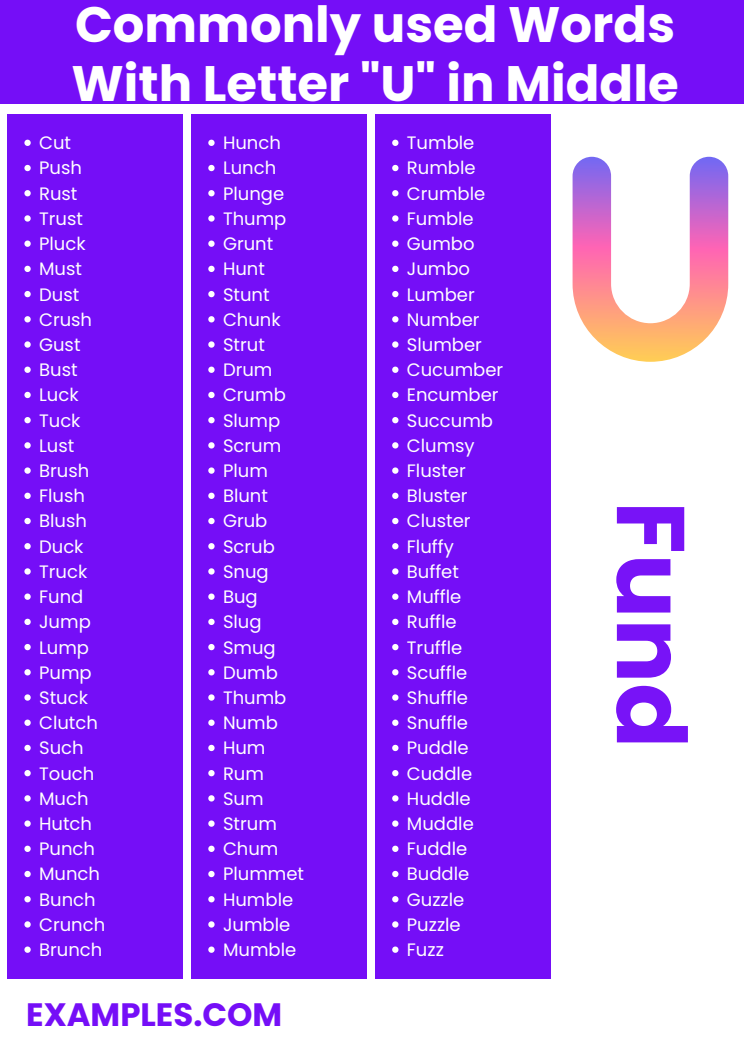
<style>
.page{position:relative;width:744px;height:1053px;background:#fff}
.page>*{position:absolute;margin:0;border:0;box-sizing:border-box;transform-origin:0 0}
.t1{font:700 96px "Poppins";color:#750ef7}
.t2{font:700 49.76px/59.1px "Poppins";color:#fff}
.t3{font:700 32.36px "Poppins";color:#750ef7}
.t4{font:18px/25.2px "Poppins";color:#fff}
</style>
<div class="page">
<div style="left:0;top:0;width:744px;height:103px;background:#750ef7"></div>
<div style="left:7px;top:114px;width:176px;height:864px;background:#750ef7"></div>
<svg style="left:24px;top:140px;width:7px;height:6px"></svg>
<svg style="left:24px;top:165px;width:7px;height:6px"></svg>
<svg style="left:24px;top:190px;width:7px;height:6px"></svg>
<svg style="left:24px;top:215px;width:7px;height:6px"></svg>
<svg style="left:24px;top:240px;width:7px;height:7px"></svg>
<svg style="left:24px;top:266px;width:7px;height:6px"></svg>
<svg style="left:24px;top:291px;width:7px;height:6px"></svg>
<svg style="left:24px;top:316px;width:7px;height:6px"></svg>
<svg style="left:24px;top:341px;width:7px;height:6px"></svg>
<svg style="left:24px;top:366px;width:7px;height:7px"></svg>
<svg style="left:24px;top:392px;width:7px;height:6px"></svg>
<svg style="left:24px;top:417px;width:7px;height:6px"></svg>
<svg style="left:24px;top:442px;width:7px;height:6px"></svg>
<svg style="left:24px;top:467px;width:7px;height:6px"></svg>
<svg style="left:24px;top:492px;width:7px;height:7px"></svg>
<svg style="left:24px;top:518px;width:7px;height:6px"></svg>
<svg style="left:24px;top:543px;width:7px;height:6px"></svg>
<svg style="left:24px;top:568px;width:7px;height:6px"></svg>
<svg style="left:24px;top:593px;width:7px;height:6px"></svg>
<svg style="left:24px;top:618px;width:7px;height:7px"></svg>
<svg style="left:24px;top:644px;width:7px;height:6px"></svg>
<svg style="left:24px;top:669px;width:7px;height:6px"></svg>
<svg style="left:24px;top:694px;width:7px;height:6px"></svg>
<svg style="left:24px;top:719px;width:7px;height:6px"></svg>
<svg style="left:24px;top:744px;width:7px;height:7px"></svg>
<svg style="left:24px;top:770px;width:7px;height:6px"></svg>
<svg style="left:24px;top:795px;width:7px;height:6px"></svg>
<svg style="left:24px;top:820px;width:7px;height:6px"></svg>
<svg style="left:24px;top:845px;width:7px;height:6px"></svg>
<svg style="left:24px;top:870px;width:7px;height:7px"></svg>
<svg style="left:24px;top:896px;width:7px;height:6px"></svg>
<svg style="left:24px;top:921px;width:7px;height:6px"></svg>
<svg style="left:24px;top:946px;width:7px;height:6px"></svg>
<div style="left:191px;top:114px;width:176px;height:864px;background:#750ef7"></div>
<svg style="left:208px;top:140px;width:7px;height:6px"></svg>
<svg style="left:208px;top:165px;width:7px;height:6px"></svg>
<svg style="left:208px;top:190px;width:7px;height:6px"></svg>
<svg style="left:208px;top:215px;width:7px;height:6px"></svg>
<svg style="left:208px;top:240px;width:7px;height:7px"></svg>
<svg style="left:208px;top:266px;width:7px;height:6px"></svg>
<svg style="left:208px;top:291px;width:7px;height:6px"></svg>
<svg style="left:208px;top:316px;width:7px;height:6px"></svg>
<svg style="left:208px;top:341px;width:7px;height:6px"></svg>
<svg style="left:208px;top:366px;width:7px;height:7px"></svg>
<svg style="left:208px;top:392px;width:7px;height:6px"></svg>
<svg style="left:208px;top:417px;width:7px;height:6px"></svg>
<svg style="left:208px;top:442px;width:7px;height:6px"></svg>
<svg style="left:208px;top:467px;width:7px;height:6px"></svg>
<svg style="left:208px;top:492px;width:7px;height:7px"></svg>
<svg style="left:208px;top:518px;width:7px;height:6px"></svg>
<svg style="left:208px;top:543px;width:7px;height:6px"></svg>
<svg style="left:208px;top:568px;width:7px;height:6px"></svg>
<svg style="left:208px;top:593px;width:7px;height:6px"></svg>
<svg style="left:208px;top:618px;width:7px;height:7px"></svg>
<svg style="left:208px;top:644px;width:7px;height:6px"></svg>
<svg style="left:208px;top:669px;width:7px;height:6px"></svg>
<svg style="left:208px;top:694px;width:7px;height:6px"></svg>
<svg style="left:208px;top:719px;width:7px;height:6px"></svg>
<svg style="left:208px;top:744px;width:7px;height:7px"></svg>
<svg style="left:208px;top:770px;width:7px;height:6px"></svg>
<svg style="left:208px;top:795px;width:7px;height:6px"></svg>
<svg style="left:208px;top:820px;width:7px;height:6px"></svg>
<svg style="left:208px;top:845px;width:7px;height:6px"></svg>
<svg style="left:208px;top:870px;width:7px;height:7px"></svg>
<svg style="left:208px;top:896px;width:7px;height:6px"></svg>
<svg style="left:208px;top:921px;width:7px;height:6px"></svg>
<svg style="left:208px;top:946px;width:7px;height:6px"></svg>
<div style="left:375px;top:114px;width:176px;height:864px;background:#750ef7"></div>
<svg style="left:392px;top:140px;width:6px;height:6px"></svg>
<svg style="left:392px;top:165px;width:6px;height:6px"></svg>
<svg style="left:392px;top:190px;width:6px;height:6px"></svg>
<svg style="left:392px;top:215px;width:6px;height:6px"></svg>
<svg style="left:392px;top:240px;width:6px;height:7px"></svg>
<svg style="left:392px;top:266px;width:6px;height:6px"></svg>
<svg style="left:392px;top:291px;width:6px;height:6px"></svg>
<svg style="left:392px;top:316px;width:6px;height:6px"></svg>
<svg style="left:392px;top:341px;width:6px;height:6px"></svg>
<svg style="left:392px;top:366px;width:6px;height:7px"></svg>
<svg style="left:392px;top:392px;width:6px;height:6px"></svg>
<svg style="left:392px;top:417px;width:6px;height:6px"></svg>
<svg style="left:392px;top:442px;width:6px;height:6px"></svg>
<svg style="left:392px;top:467px;width:6px;height:6px"></svg>
<svg style="left:392px;top:492px;width:6px;height:7px"></svg>
<svg style="left:392px;top:518px;width:6px;height:6px"></svg>
<svg style="left:392px;top:543px;width:6px;height:6px"></svg>
<svg style="left:392px;top:568px;width:6px;height:6px"></svg>
<svg style="left:392px;top:593px;width:6px;height:6px"></svg>
<svg style="left:392px;top:618px;width:6px;height:7px"></svg>
<svg style="left:392px;top:644px;width:6px;height:6px"></svg>
<svg style="left:392px;top:669px;width:6px;height:6px"></svg>
<svg style="left:392px;top:694px;width:6px;height:6px"></svg>
<svg style="left:392px;top:719px;width:6px;height:6px"></svg>
<svg style="left:392px;top:744px;width:6px;height:7px"></svg>
<svg style="left:392px;top:770px;width:6px;height:6px"></svg>
<svg style="left:392px;top:795px;width:6px;height:6px"></svg>
<svg style="left:392px;top:820px;width:6px;height:6px"></svg>
<svg style="left:392px;top:845px;width:6px;height:6px"></svg>
<svg style="left:392px;top:870px;width:6px;height:7px"></svg>
<svg style="left:392px;top:896px;width:6px;height:6px"></svg>
<svg style="left:392px;top:921px;width:6px;height:6px"></svg>
<svg style="left:392px;top:946px;width:6px;height:6px"></svg>
<svg style="left:573px;top:157px;width:155px;height:205px"></svg>
<h2 class="t2" style="left:71px;top:-5px;width:609px">Commonly used Words<br>With Letter "U" in Middle</h2>
<p class="t4" style="left:39px;top:130px;width:68px">Cut<br>Push<br>Rust<br>Trust<br>Pluck<br>Must<br>Dust<br>Crush<br>Gust<br>Bust<br>Luck<br>Tuck<br>Lust<br>Brush<br>Flush<br>Blush<br>Duck<br>Truck<br>Fund<br>Jump<br>Lump<br>Pump<br>Stuck<br>Clutch<br>Such<br>Touch<br>Much<br>Hutch<br>Punch<br>Munch<br>Bunch<br>Crunch<br>Brunch</p>
<p class="t4" style="left:223px;top:130px;width:83px">Hunch<br>Lunch<br>Plunge<br>Thump<br>Grunt<br>Hunt<br>Stunt<br>Chunk<br>Strut<br>Drum<br>Crumb<br>Slump<br>Scrum<br>Plum<br>Blunt<br>Grub<br>Scrub<br>Snug<br>Bug<br>Slug<br>Smug<br>Dumb<br>Thumb<br>Numb<br>Hum<br>Rum<br>Sum<br>Strum<br>Chum<br>Plummet<br>Humble<br>Jumble<br>Mumble</p>
<p class="t4" style="left:407px;top:130px;width:98px">Tumble<br>Rumble<br>Crumble<br>Fumble<br>Gumbo<br>Jumbo<br>Lumber<br>Number<br>Slumber<br>Cucumber<br>Encumber<br>Succumb<br>Clumsy<br>Fluster<br>Bluster<br>Cluster<br>Fluffy<br>Buffet<br>Muffle<br>Ruffle<br>Truffle<br>Scuffle<br>Shuffle<br>Snuffle<br>Puddle<br>Cuddle<br>Huddle<br>Muddle<br>Fuddle<br>Buddle<br>Guzzle<br>Puzzle<br>Fuzz</p>
<p class="t3" style="left:26px;top:991px;width:258px">EXAMPLES.COM</p>
<h1 class="t1" style="left:718px;top:501px;width:249px;rotate:90deg">Fund</h1>
</div>
